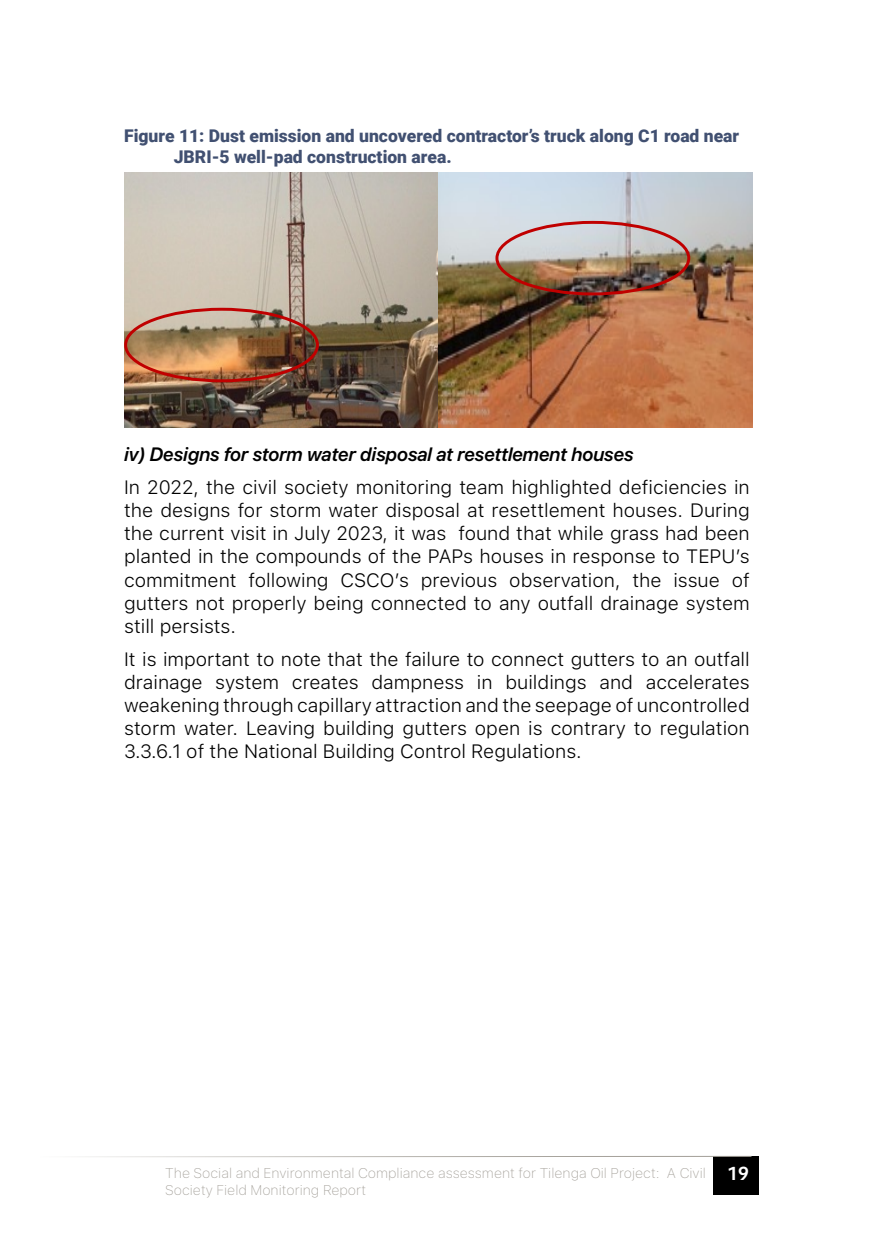
<style>
.page{position:relative;width:874px;height:1241px;background:#fff}
.page>*{position:absolute;margin:0;border:0;box-sizing:border-box;transform-origin:0 0}
.t1{font:300 19.25px/23.1px "SF Pro Text";color:#000;text-align:justify}
.t2{font:italic 19.25px "SF Pro";color:#000}
.t3{font:900 17.5px/21px "Roboto";color:#415071}
.t4{font:700 17.5px "Objektiv Mk 1";color:#fff}
.t5{font:100 14px/16.8px "SF Pro Text";color:#a29e97}
</style>
<div class="page">
<div style="left:713px;top:1155px;width:45px;height:39px;background:#000"></div>
<hr style="left:40px;top:1155px;width:711px;height:1px;background:#a29e97">
<img style="left:124px;top:172px;width:627px;height:256px">
<div style="left:495px;top:221px;width:195px;height:74px;border:3px solid #c00000;border-radius:50%"></div>
<div style="left:124px;top:308px;width:195px;height:74px;border:3px solid #c00000;border-radius:50%"></div>
<p class="t3" style="left:174px;top:125px;width:566px;text-indent:-50px">Figure 11: Dust emission and uncovered contractor’s truck along C1 road near<br>JBRI-5 well-pad construction area.</p>
<p class="t2" style="left:124px;top:443px;width:511px">iv) Designs for storm water disposal at resettlement houses</p>
<p class="t1" style="left:124px;top:476px;width:627px">In 2022, the civil society monitoring team highlighted deficiencies in the designs for storm water disposal at resettlement houses. During the current visit in July 2023, it was found that while grass had been planted in the compounds of the PAPs houses in response to TEPU’s commitment following CSCO’s previous observation, the issue of gutters not properly being connected to any outfall drainage system still persists.</p>
<p class="t1" style="left:124px;top:647px;width:627px">It is important to note that the failure to connect gutters to an outfall drainage system creates dampness in buildings and accelerates weakening through capillary attraction and the seepage of uncontrolled storm water. Leaving building gutters open is contrary to regulation 3.3.6.1 of the National Building Control Regulations.</p>
<p class="t5" style="left:165px;top:1164px;width:542px">The Social and Environmental Compliance assessment for Tilenga Oil Project: A Civil<br>Society Field Monitoring Report</p>
<p class="t4" style="left:727px;top:1161px;width:23px">19</p>
</div>
